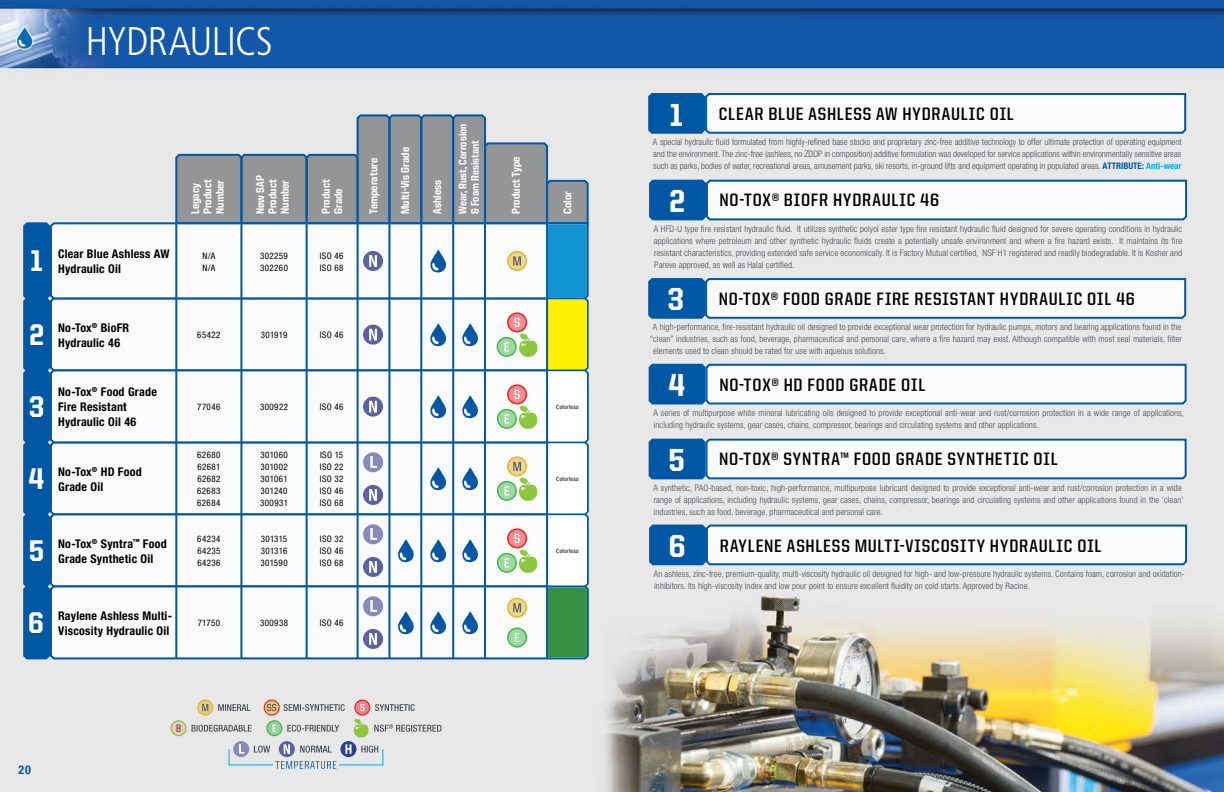
<style>
.page{position:relative;width:1224px;height:792px;background:#fff}
.page>*{position:absolute;margin:0;border:0;box-sizing:border-box;transform-origin:0 0}
.t1{font:300 condensed 40px "Frutiger";letter-spacing:-.02em;color:#fff}
.t2{font:800 30px "United Sans Semi Cond";color:#fff}
.t3{font:700 18px "United Sans Semi Cond";letter-spacing:.05em;color:#000}
.t4{font:700 condensed 12px/15px "Helvetica Neue";letter-spacing:.02em;color:#000}
.t5{font:700 condensed 12px "Helvetica Neue";color:#0058a4}
.t6{font:800 11.4px/12.3px "United Sans Semi Cond";color:#fff}
.t7{font:800 11px/12.4px "United Sans Semi Cond";color:#fff}
.t8{font:300 condensed 9px/12px "Helvetica Neue";letter-spacing:.01em;color:#474c55}
.t9{font:condensed 9px/12px "Helvetica Neue";letter-spacing:.045em;color:#000;text-align:justify}
.t10{font:condensed 6px "Helvetica Neue";letter-spacing:.045em;color:#000}
.s1{font-weight:800;font-size:32px;color:#fff}
.s2{font-weight:700;color:#0058a4}
.s3{font-weight:700;color:#00aeef}
</style>
<div class="page">
<img style="left:0;top:0;width:1224px;height:792px">
<svg style="left:648px;top:362px;width:540px;height:43px"></svg>
<svg style="left:647px;top:91px;width:540px;height:44px"></svg>
<svg style="left:648px;top:437px;width:540px;height:43px"></svg>
<svg style="left:648px;top:178px;width:540px;height:43px"></svg>
<svg style="left:647px;top:276px;width:540px;height:44px"></svg>
<svg style="left:648px;top:523px;width:540px;height:43px"></svg>
<svg style="left:22px;top:113px;width:568px;height:547px"></svg>
<svg style="left:264px;top:700px;width:15px;height:15px"></svg>
<div style="left:264px;top:700px;width:16px;height:16px;border:1px solid #e12726;border-radius:50%"></div>
<svg style="left:267px;top:704px;width:9px;height:7px"></svg>
<svg style="left:284px;top:704px;width:61px;height:7px"></svg>
<svg style="left:355px;top:700px;width:15px;height:15px"></svg>
<div style="left:354px;top:700px;width:16px;height:16px;border:1px solid #ed1d24;border-radius:50%"></div>
<svg style="left:360px;top:704px;width:4px;height:7px"></svg>
<svg style="left:375px;top:704px;width:40px;height:7px"></svg>
<svg style="left:198px;top:700px;width:15px;height:15px"></svg>
<div style="left:197px;top:700px;width:16px;height:16px;border:1px solid #e1b427;border-radius:50%"></div>
<svg style="left:202px;top:704px;width:6px;height:7px"></svg>
<svg style="left:218px;top:704px;width:32px;height:7px"></svg>
<svg style="left:233px;top:741px;width:16px;height:16px"></svg>
<svg style="left:340px;top:741px;width:16px;height:16px"></svg>
<svg style="left:279px;top:741px;width:16px;height:16px"></svg>
<svg style="left:229px;top:744px;width:154px;height:25px"></svg>
<svg style="left:171px;top:721px;width:15px;height:15px"></svg>
<div style="left:171px;top:720px;width:16px;height:16px;border:1px solid #7cc24d;border-radius:50%"></div>
<svg style="left:176px;top:725px;width:5px;height:7px"></svg>
<svg style="left:192px;top:725px;width:60px;height:7px"></svg>
<svg style="left:267px;top:721px;width:15px;height:15px"></svg>
<div style="left:266px;top:720px;width:16px;height:16px;border:1px solid #43b649;border-radius:50%"></div>
<svg style="left:273px;top:725px;width:3px;height:7px"></svg>
<svg style="left:287px;top:725px;width:52px;height:7px"></svg>
<svg style="left:354px;top:718px;width:87px;height:19px"></svg>
<h1 class="t1" style="left:86px;top:18px;width:189px">HYDRAULICS</h1>
<h2 class="t2" style="left:31px;top:245px;width:14px">1</h2>
<p class="t6" style="left:189px;top:214px;width:36px;rotate:-90deg">Legacy<br>Product<br>Number</p>
<p class="t6" style="left:254px;top:214px;width:40px;rotate:-90deg">New SAP<br>Product<br>Number</p>
<p class="t6" style="left:320px;top:214px;width:36px;rotate:-90deg">Product<br>Grade</p>
<h3 class="t4" style="left:58px;top:246px;width:113px">Clear Blue Ashless AW<br>Hydraulic Oil</h3>
<p class="t9" style="left:203px;top:249px;width:14px">N/A<br>N/A</p>
<p class="t9" style="left:260px;top:249px;width:29px">302259<br>302260</p>
<p class="t9" style="left:320px;top:249px;width:25px">ISO 46<br>ISO 68</p>
<h2 class="t2" style="left:29px;top:318px;width:16px">2</h2>
<h2 class="t2" style="left:29px;top:390px;width:17px">3</h2>
<h3 class="t4" style="left:58px;top:320px;width:73px">No-Tox<sup>®</sup> BioFR<br>Hydraulic 46</h3>
<p class="t9" style="left:197px;top:329px;width:25px">65422</p>
<p class="t9" style="left:261px;top:329px;width:28px">301919</p>
<p class="t9" style="left:320px;top:329px;width:25px">ISO 46</p>
<h3 class="t4" style="left:58px;top:385px;width:100px">No-Tox<sup>®</sup> Food Grade<br>Fire Resistant<br>Hydraulic Oil 46</h3>
<p class="t9" style="left:197px;top:401px;width:25px">77046</p>
<p class="t9" style="left:260px;top:401px;width:30px">300922</p>
<p class="t9" style="left:320px;top:401px;width:25px">ISO 46</p>
<p class="t6" style="left:367px;top:214px;width:58px;rotate:-90deg">Temperature</p>
<p class="t6" style="left:399px;top:214px;width:68px;rotate:-90deg">Multi-Vis Grade</p>
<p class="t6" style="left:431px;top:214px;width:36px;rotate:-90deg">Ashless</p>
<p class="t7" style="left:457px;top:214px;width:92px;rotate:-90deg">Wear, Rust, Corrosion &amp; Foam Resistant</p>
<p class="t6" style="left:510px;top:214px;width:59px;rotate:-90deg">Product Type</p>
<p class="t6" style="left:561px;top:214px;width:24px;rotate:-90deg">Color</p>
<p class="t10" style="left:556px;top:403px;width:24px">Colorless</p>
<h3 class="t3" style="left:670px;top:105px;width:345px"><span class="s1">1</span> CLEAR BLUE ASHLESS AW HYDRAULIC OIL</h3>
<p class="t8" style="left:653px;top:136px;width:530px;text-align:justify">A special hydraulic fluid formulated from highly-refined base stocks and proprietary zinc-free additive technology to offer ultimate protection of operating equipment and the environment. The zinc-free (ashless, no ZDDP in composition) additive formulation was developed for service applications within environmentally sensitive areas such as parks, bodies of water, recreational areas, amusement parks, ski resorts, in-ground lifts and equipment operating in populated areas. <span class="s2">ATTRIBUTE:</span> <span class="s3">Anti-wear</span></p>
<h3 class="t3" style="left:669px;top:191px;width:271px"><span class="s1">2</span> NO-TOX® BIOFR HYDRAULIC 46</h3>
<p class="t8" style="left:654px;top:222px;width:530px;text-align:justify">A HFD-U type fire resistant hydraulic fluid. It utilizes synthetic polyol ester type fire resistant hydraulic fluid designed for severe operating conditions in hydraulic applications where petroleum and other synthetic hydraulic fluids create a potentially unsafe environment and where a fire hazard exists. It maintains its fire resistant characteristics, providing extended safe service economically. It is Factory Mutual certified, NSF H1 registered and readily biodegradable. It is Kosher and Pareve approved, as well as Halal certified.</p>
<h3 class="t3" style="left:668px;top:289px;width:469px"><span class="s1">3</span> NO-TOX® FOOD GRADE FIRE RESISTANT HYDRAULIC OIL 46</h3>
<p class="t8" style="left:653px;top:321px;width:530px">A high-performance, fire-resistant hydraulic oil designed to provide exceptional wear protection for hydraulic pumps, motors and bearing applications found in the</p>
<p class="t8" style="left:650px;top:333px;width:533px">“clean” industries, such as food, beverage, pharmaceutical and personal care, where a fire hazard may exist. Although compatible with most seal materials, filter</p>
<p class="t8" style="left:653px;top:345px;width:234px">elements used to clean should be rated for use with aqueous solutions.</p>
<h3 class="t3" style="left:669px;top:375px;width:258px"><span class="s1">4</span> NO-TOX® HD FOOD GRADE OIL</h3>
<p class="t8" style="left:653px;top:407px;width:532px">A series of multipurpose white mineral lubricating oils designed to provide exceptional anti-wear and rust/corrosion protection in a wide range of applications, including hydraulic systems, gear cases, chains, compressor, bearings and circulating systems and other applications.</p>
<h2 class="t2" style="left:29px;top:462px;width:17px">4</h2>
<h3 class="t4" style="left:58px;top:464px;width:85px">No-Tox<sup>®</sup> HD Food<br>Grade Oil</h3>
<p class="t9" style="left:197px;top:449px;width:25px">62680<br>62681<br>62682<br>62683<br>62684</p>
<p class="t9" style="left:260px;top:449px;width:29px">301060<br>301002<br>301061<br>301240<br>300931</p>
<p class="t9" style="left:320px;top:449px;width:25px">ISO 15<br>ISO 22<br>ISO 32<br>ISO 46<br>ISO 68</p>
<p class="t10" style="left:556px;top:475px;width:24px">Colorless</p>
<h3 class="t3" style="left:669px;top:450px;width:390px"><span class="s1">5</span> NO-TOX® SYNTRA™ FOOD GRADE SYNTHETIC OIL</h3>
<p class="t8" style="left:653px;top:481px;width:532px">A synthetic, PAO-based, non-toxic, high-performance, multipurpose lubricant designed to provide exceptional anti-wear and rust/corrosion protection in a wide range of applications, including hydraulic systems, gear cases, chains, compressor, bearings and circulating systems and other applications found in the ‘clean’ industries, such as food, beverage, pharmaceutical and personal care.</p>
<h2 class="t2" style="left:29px;top:534px;width:16px">5</h2>
<h3 class="t4" style="left:58px;top:536px;width:110px">No-Tox<sup>®</sup> Syntra<sup>™</sup> Food<br>Grade Synthetic Oil</h3>
<p class="t9" style="left:197px;top:533px;width:25px">64234<br>64235<br>64236</p>
<p class="t9" style="left:260px;top:533px;width:29px">301315<br>301316<br>301590</p>
<p class="t9" style="left:320px;top:533px;width:25px">ISO 32<br>ISO 46<br>ISO 68</p>
<p class="t10" style="left:556px;top:547px;width:24px">Colorless</p>
<h3 class="t3" style="left:669px;top:536px;width:434px"><span class="s1">6</span> RAYLENE ASHLESS MULTI-VISCOSITY HYDRAULIC OIL</h3>
<p class="t8" style="left:654px;top:568px;width:533px">An ashless, zinc-free, premium-quality, multi-viscosity hydraulic oil designed for high- and low-pressure hydraulic systems. Contains foam, corrosion and oxidation&shy;inhibitors. Its high-viscosity index and low pour point to ensure excellent fluidity on cold starts. Approved by Racine.</p>
<h2 class="t2" style="left:28px;top:606px;width:17px">6</h2>
<h3 class="t4" style="left:58px;top:608px;width:115px">Raylene Ashless Multi-<br>Viscosity Hydraulic Oil</h3>
<p class="t9" style="left:198px;top:617px;width:24px">71750</p>
<p class="t9" style="left:260px;top:617px;width:30px">300938</p>
<p class="t9" style="left:320px;top:617px;width:25px">ISO 46</p>
<h3 class="t5" style="left:19px;top:762px;width:14px">20</h3>
</div>
